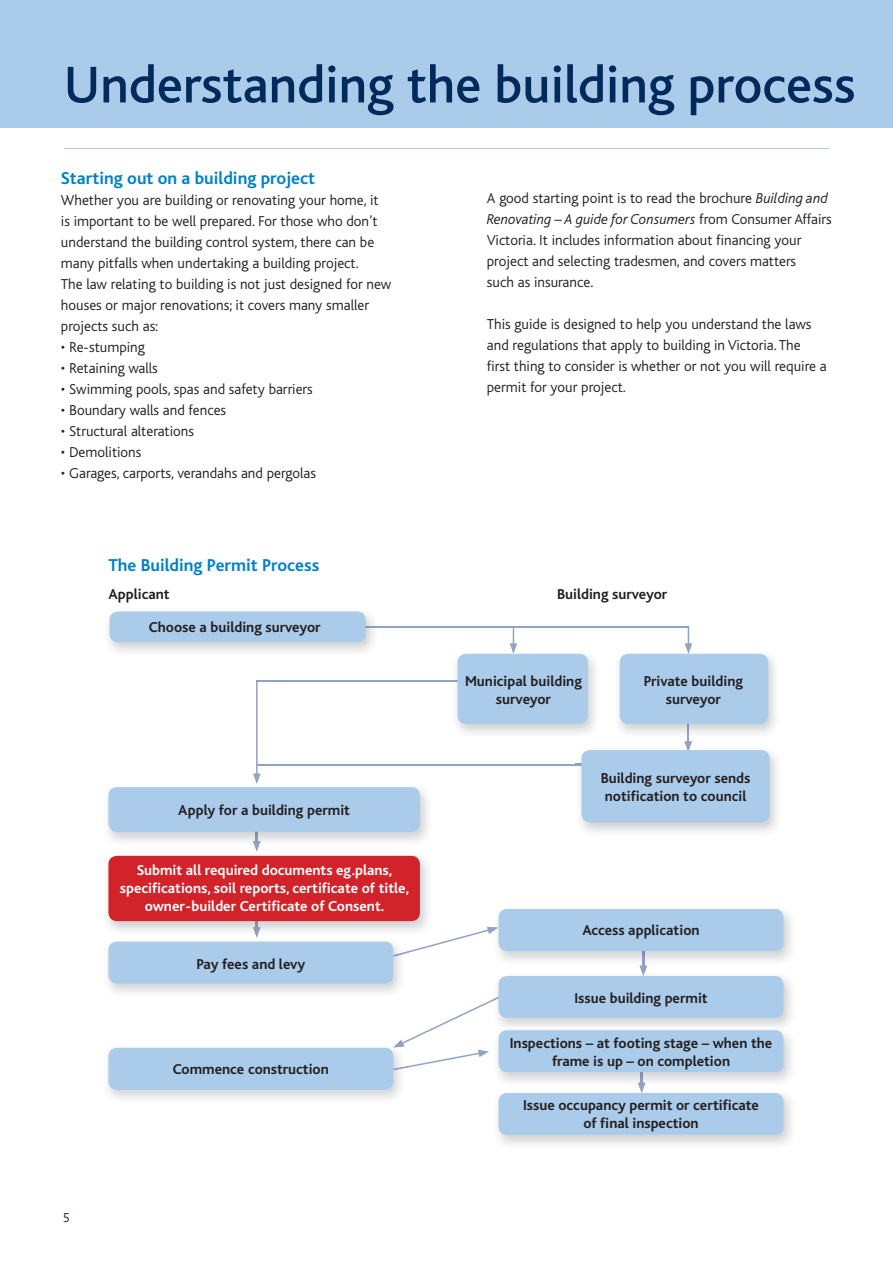
<style>
.page{position:relative;width:893px;height:1263px;background:#fff}
.page>*{position:absolute;margin:0;border:0;box-sizing:border-box;transform-origin:0 0}
.t1{font:500 54px "Bliss";color:#002a5c}
.t2{font:700 18px "Bliss";color:#0081c6}
.t3{font:300 15px/21px "Bliss";color:#231f20}
.t4{font:700 15px/18px "Bliss";color:#231f20;text-align:center}
.t5{font:700 15px/18px "Bliss";color:#fff;text-align:center}
.t6{font:300 13.5px "Bliss";color:#002a5c}
.s1{font-style:italic}
</style>
<div class="page">
<div style="left:0;top:0;width:893px;height:128px;background:#aacbe9"></div>
<hr style="left:362px;top:626px;width:326px;height:2px;background:#94a2c1">
<hr style="left:256px;top:680px;width:2px;height:96px;background:#94a2c1">
<hr style="left:256px;top:680px;width:203px;height:2px;background:#94a2c1">
<hr style="left:257px;top:764px;width:327px;height:1px;background:#94a2c1">
<div style="left:109px;top:611px;width:257px;height:31px;background:#aacbe9;border-radius:9px"></div>
<svg style="left:253px;top:773px;width:8px;height:11px"></svg>
<svg style="left:253px;top:832px;width:8px;height:19px"></svg>
<div style="left:108px;top:787px;width:312px;height:45px;background:#aacbe9;border-radius:9px"></div>
<svg style="left:253px;top:921px;width:8px;height:17px"></svg>
<div style="left:108px;top:856px;width:312px;height:65px;background:#d2232a;border-radius:9px"></div>
<img style="left:107px;top:941px;width:294px;height:52px">
<div style="left:108px;top:941px;width:285px;height:42px;background:#aacbe9;border-radius:9px"></div>
<img style="left:107px;top:1047px;width:294px;height:52px">
<div style="left:108px;top:1048px;width:285px;height:42px;background:#aacbe9;border-radius:9px"></div>
<img style="left:497px;top:909px;width:295px;height:118px">
<svg style="left:393px;top:927px;width:105px;height:30px"></svg>
<div style="left:499px;top:909px;width:284px;height:42px;background:#aacbe9;border-radius:9px"></div>
<svg style="left:639px;top:951px;width:8px;height:25px"></svg>
<svg style="left:393px;top:996px;width:107px;height:74px"></svg>
<div style="left:499px;top:976px;width:284px;height:42px;background:#aacbe9;border-radius:9px"></div>
<img style="left:493px;top:1039px;width:299px;height:45px">
<img style="left:493px;top:1027px;width:296px;height:12px">
<div style="left:499px;top:1030px;width:284px;height:42px;background:#aacbe9;border-radius:9px"></div>
<img style="left:497px;top:1093px;width:295px;height:52px">
<svg style="left:638px;top:1072px;width:7px;height:21px"></svg>
<div style="left:499px;top:1093px;width:284px;height:42px;background:#aacbe9;border-radius:9px"></div>
<img style="left:576px;top:750px;width:201px;height:82px">
<div style="left:581px;top:750px;width:189px;height:72px;background:#aacbe9;border-radius:9px"></div>
<img style="left:456px;top:653px;width:139px;height:81px">
<svg style="left:510px;top:628px;width:7px;height:26px"></svg>
<div style="left:458px;top:654px;width:130px;height:70px;background:#aacbe9;border-radius:9px"></div>
<img style="left:618px;top:653px;width:157px;height:81px">
<svg style="left:684px;top:724px;width:8px;height:26px"></svg>
<svg style="left:685px;top:626px;width:7px;height:28px"></svg>
<div style="left:620px;top:654px;width:148px;height:70px;background:#aacbe9;border-radius:9px"></div>
<hr style="left:64px;top:148px;width:765px;height:1px;background:#aacbe9">
<h1 class="t1" style="left:64px;top:64px;width:793px">Understanding the building process</h1>
<p class="t2" style="left:61px;top:171px;width:256px">Starting out on a building project</p>
<p class="t3" style="left:61px;top:190px;width:332px">Whether you are building or renovating your home, it is important to be well prepared. For those who don’t understand the building control system, there can be many pitfalls when undertaking a building project.<br>The law relating to building is not just designed for new houses or major renovations; it covers many smaller projects such as:</p>
<p class="t3" style="left:61px;top:337px;width:85px">• Re-stumping</p>
<p class="t3" style="left:61px;top:358px;width:98px">• Retaining walls</p>
<p class="t3" style="left:61px;top:379px;width:253px">• Swimming pools, spas and safety barriers</p>
<p class="t3" style="left:61px;top:400px;width:167px">• Boundary walls and fences</p>
<p class="t3" style="left:61px;top:421px;width:135px">• Structural alterations</p>
<p class="t3" style="left:61px;top:442px;width:82px">• Demolitions</p>
<p class="t3" style="left:61px;top:463px;width:257px">• Garages, carports, verandahs and pergolas</p>
<p class="t2" style="left:108px;top:558px;width:212px">The Building Permit Process</p>
<p class="t3" style="left:487px;top:188px;width:346px">A good starting point is to read the brochure <span class="s1">Building and Renovating – A guide for Consumers</span> from Consumer Affairs Victoria. It includes information about financing your project and selecting tradesmen, and covers matters<br>such as insurance.</p>
<p class="t3" style="left:487px;top:314px;width:341px">This guide is designed to help you understand the laws and regulations that apply to building in Victoria. The first thing to consider is whether or not you will require a permit for your project.</p>
<p class="t4" style="left:108px;top:587px;width:63px">Applicant</p>
<p class="t4" style="left:557px;top:587px;width:112px">Building surveyor</p>
<p class="t4" style="left:149px;top:619px;width:173px">Choose a building surveyor</p>
<p class="t4" style="left:178px;top:803px;width:173px">Apply for a building permit</p>
<p class="t5" style="left:120px;top:863px;width:291px">Submit all required documents eg.plans, specifications, soil reports, certificate of title, owner - builder Certificate of Consent.</p>
<p class="t4" style="left:196px;top:956px;width:111px">Pay fees and levy</p>
<p class="t4" style="left:173px;top:1062px;width:158px">Commence construction</p>
<p class="t6" style="left:63px;top:1211px;width:8px">5</p>
<p class="t4" style="left:465px;top:674px;width:118px">Municipal building surveyor</p>
<p class="t4" style="left:644px;top:674px;width:101px">Private building surveyor</p>
<p class="t4" style="left:601px;top:771px;width:151px;text-align:left">Building surveyor sends notification to council</p>
<p class="t4" style="left:582px;top:922px;width:119px">Access application</p>
<p class="t4" style="left:574px;top:990px;width:135px">Issue building permit</p>
<p class="t4" style="left:510px;top:1035px;width:264px">Inspections – at footing stage – when the frame is up – on completion</p>
<p class="t4" style="left:523px;top:1098px;width:237px">Issue occupancy permit or certificate of final inspection</p>
</div>
